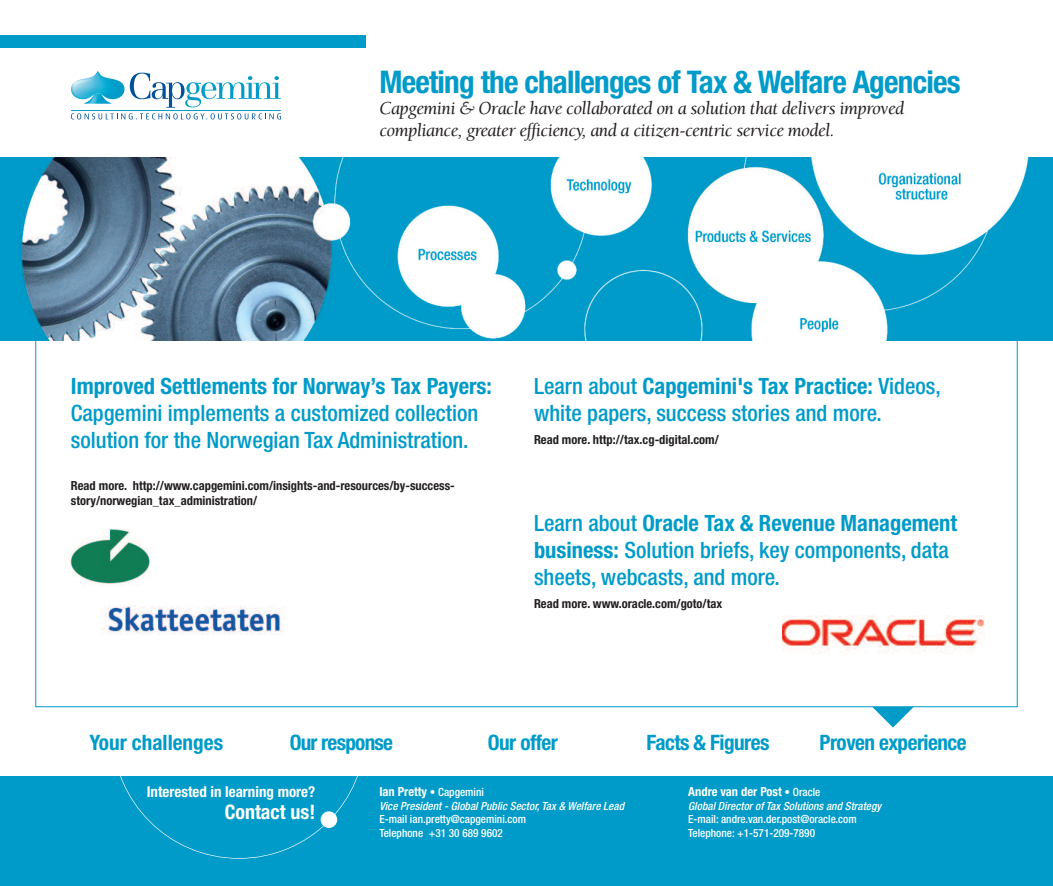
<style>
.page{position:relative;width:1053px;height:886px;background:#fff}
.page>*{position:absolute;margin:0;border:0;box-sizing:border-box;transform-origin:0 0}
.t1{font:700 condensed 31.25px "Helvetica Neue";letter-spacing:-.025em;color:#009bc8}
.t2{font:500 condensed 22.5px/27px "Helvetica Neue";color:#009bc8}
.t3{font:700 condensed 22.5px "Helvetica Neue";color:#009bc8}
.t4{font:700 condensed 21.25px "Helvetica Neue";letter-spacing:-.025em;color:#009bc8}
.t5{font:700 condensed 21.25px "Helvetica Neue";color:#009bc8}
.t6{font:700 condensed 20px "Helvetica Neue";color:#fff}
.t7{font:italic 18.75px/21.2px "Berkeley";letter-spacing:-.025em;color:#231f20}
.t8{font:700 condensed 15px "Helvetica Neue";color:#fff}
.t9{font:700 condensed 12.5px/15px "Helvetica Neue";color:#231f20}
.t10{font:700 condensed 12.5px "Helvetica Neue";color:#fff}
.t11{font:500 condensed 11.25px/13.5px "Helvetica Neue";color:#fff}
.t12{font:italic 500 condensed 11.25px/14.1px "Helvetica Neue";letter-spacing:.005em;color:#fff}
.s1{font-weight:700}
.s2{font-weight:700;font-style:normal;font-size:12.5px}
.s3{font-style:normal}
.s4{font-weight:500;font-size:11.25px}
</style>
<div class="page">
<div style="left:0;top:776px;width:1052px;height:110px;background:#009bc8"></div>
<div style="left:0;top:35px;width:365px;height:13px;background:#009bc8"></div>
<svg style="left:71px;top:73px;width:210px;height:46px"></svg>
<hr style="left:71px;top:110px;width:210px;height:1px;background:#009bc8">
<div style="left:320px;top:811px;width:17px;height:17px;background:#fff;border-radius:50%"></div>
<svg style="left:872px;top:707px;width:41px;height:20px"></svg>
<img style="left:0;top:158px;width:1052px;height:182px">
<img style="left:69px;top:529px;width:213px;height:106px">
<img style="left:782px;top:615px;width:202px;height:39px">
<h1 class="t1" style="left:379px;top:71px;width:582px">Meeting the challenges of Tax &amp; Welfare Agencies</h1>
<p class="t7" style="left:379px;top:100px;width:526px">Capgemini &amp; Oracle have collaborated on a solution that delivers improved compliance, greater efficiency, and a citizen-centric service model.</p>
<p class="t3" style="left:71px;top:378px;width:422px">Improved Settlements for Norway’s Tax Payers:</p>
<p class="t2" style="left:71px;top:401px;width:409px">Capgemini implements a customized collection solution for the Norwegian Tax Administration.</p>
<p class="t9" style="left:71px;top:479px;width:385px">Read more. http://www.capgemini.com/insights-and-resources/by-success&shy;story/norwegian_tax_administration/</p>
<p class="t2" style="left:534px;top:374px;width:408px">Learn about <span class="s1">Capgemini's Tax Practice:</span> Videos, white papers, success stories and more.</p>
<p class="t9" style="left:534px;top:433px;width:186px">Read more. http://tax.cg-digital.com/</p>
<p class="t2" style="left:534px;top:511px;width:424px">Learn about <span class="s1">Oracle Tax &amp; Revenue Management business:</span> Solution briefs, key components, data sheets, webcasts, and more.</p>
<p class="t9" style="left:534px;top:597px;width:190px">Read more. www.oracle.com/goto/tax</p>
<p class="t5" style="left:90px;top:735px;width:135px">Your challenges</p>
<p class="t4" style="left:290px;top:735px;width:105px">Our response</p>
<p class="t4" style="left:488px;top:735px;width:71px">Our offer</p>
<p class="t4" style="left:646px;top:735px;width:124px">Facts &amp; Figures</p>
<p class="t4" style="left:819px;top:735px;width:149px">Proven experience</p>
<p class="t8" style="left:147px;top:787px;width:170px">Interested in learning more?</p>
<p class="t6" style="left:225px;top:805px;width:92px">Contact us!</p>
<p class="t12" style="left:379px;top:785px;width:246px"><span class="s2">Ian Pretty</span> <span class="s3">• Capgemini<br></span>Vice President - Global Public Sector, Tax &amp; Welfare Lead</p>
<p class="t11" style="left:379px;top:813px;width:148px">E-mail ian.pretty@capgemini.com<br>Telephone +31 30 689 9602</p>
<p class="t10" style="left:688px;top:787px;width:134px">Andre van der Post <span class="s4">• Oracle</span></p>
<p class="t12" style="left:688px;top:800px;width:194px">Global Director of Tax Solutions and Strategy</p>
<p class="t11" style="left:688px;top:813px;width:170px">E-mail: andre.van.der.post@oracle.com<br>Telephone: +1-571-209-7890</p>
</div>
